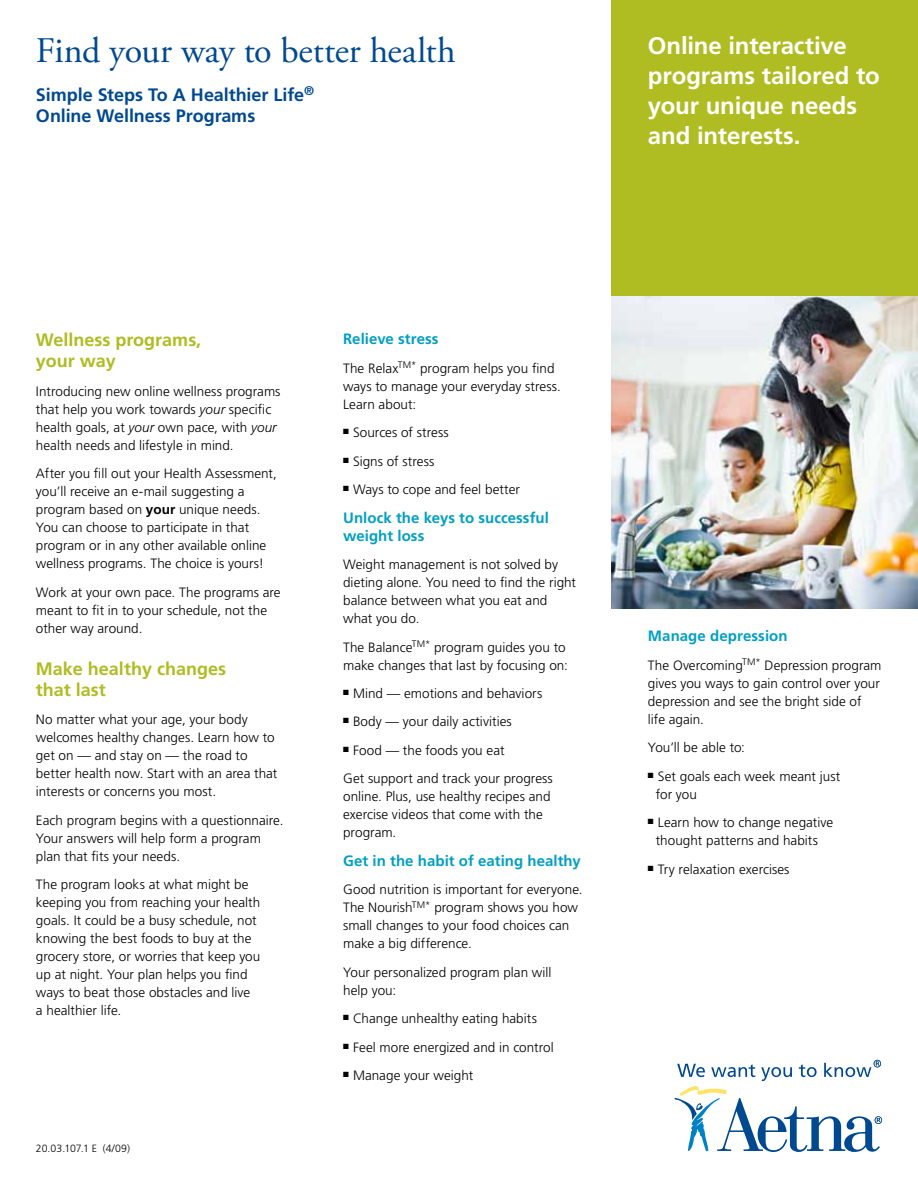
<style>
.page{position:relative;width:918px;height:1188px;background:#fff}
.page>*{position:absolute;margin:0;border:0;box-sizing:border-box;transform-origin:0 0}
.t1{font:36px "Adobe Garamond Pro";letter-spacing:-.01em;color:#004990}
.t2{font:700 24px/30px "Frutiger LT Std";letter-spacing:-.005em;color:#fff}
.t3{font:700 18px/21px "Frutiger LT Std";color:#afbc22}
.t4{font:700 18px/21px "Frutiger LT Std";letter-spacing:-.005em;color:#004990}
.t5{font:700 15px/18px "Frutiger LT Std";letter-spacing:.005em;color:#009fc2}
.t6{font:300 13.5px/18px "Frutiger LT Std";color:#000}
.t7{font:300 10.5px "Frutiger LT Std";letter-spacing:-.005em;color:#000}
.s1{font-style:italic}
.s2{font-weight:700}
</style>
<div class="page">
<div style="left:612px;top:0;width:306px;height:297px;background:#afbc22"></div>
<svg style="left:674px;top:1060px;width:208px;height:92px"></svg>
<img style="left:612px;top:297px;width:306px;height:312px">
<h1 class="t1" style="left:36px;top:29px;width:421px">Find your way to better health</h1>
<h3 class="t4" style="left:36px;top:84px;width:280px">Simple Steps To A Healthier Life<sup>®<br></sup>Online Wellness Programs</h3>
<h2 class="t2" style="left:648px;top:31px;width:233px">Online interactive programs tailored to your unique needs and interests.</h2>
<h3 class="t3" style="left:36px;top:330px;width:167px">Wellness programs, your way</h3>
<p class="t6" style="left:36px;top:382px;width:246px">Introducing new online wellness programs that help you work towards <span class="s1">your</span> specific health goals, at <span class="s1">your</span> own pace, with <span class="s1">your </span>health needs and lifestyle in mind.</p>
<p class="t6" style="left:36px;top:465px;width:243px">After you fill out your Health Assessment, you’ll receive an e-mail suggesting a program based on <span class="s2">your</span> unique needs.<br>You can choose to participate in that program or in any other available online wellness programs. The choice is yours!</p>
<p class="t6" style="left:36px;top:583px;width:246px">Work at your own pace. The programs are meant to fit in to your schedule, not the other way around.</p>
<h3 class="t3" style="left:36px;top:658px;width:192px">Make healthy changes that last</h3>
<p class="t6" style="left:36px;top:711px;width:243px">No matter what your age, your body welcomes healthy changes. Learn how to get on — and stay on — the road to better health now. Start with an area that interests or concerns you most.</p>
<p class="t6" style="left:36px;top:811px;width:249px">Each program begins with a questionnaire.<br>Your answers will help form a program plan that fits your needs.</p>
<p class="t6" style="left:36px;top:876px;width:226px">The program looks at what might be keeping you from reaching your health goals. It could be a busy schedule, not knowing the best foods to buy at the grocery store, or worries that keep you up at night. Your plan helps you find ways to beat those obstacles and live a healthier life.</p>
<p class="t7" style="left:36px;top:1142px;width:96px">20.03.107.1 E (4/09)</p>
<p class="t5" style="left:343px;top:330px;width:97px">Relieve stress</p>
<p class="t6" style="left:343px;top:359px;width:219px">The Relax<sup>TM*</sup> program helps you find ways to manage your everyday stress.<br>Learn about:</p>
<p class="t6" style="left:343px;top:424px;width:107px">■ Sources of stress</p>
<p class="t6" style="left:343px;top:452px;width:93px">■ Signs of stress</p>
<p class="t6" style="left:343px;top:481px;width:178px">■ Ways to cope and feel better</p>
<p class="t5" style="left:343px;top:508px;width:207px">Unlock the keys to successful weight loss</p>
<p class="t6" style="left:343px;top:556px;width:234px">Weight management is not solved by dieting alone. You need to find the right balance between what you eat and what you do.</p>
<p class="t6" style="left:343px;top:638px;width:226px">The Balance<sup>TM*</sup> program guides you to make changes that last by focusing on:</p>
<p class="t6" style="left:343px;top:685px;width:201px">■ Mind — emotions and behaviors</p>
<p class="t6" style="left:343px;top:713px;width:170px">■ Body — your daily activities</p>
<p class="t6" style="left:343px;top:736px;width:211px;line-height:28.5px">■ Food — the foods you eat<br>Get support and track your progress</p>
<p class="t6" style="left:343px;top:788px;width:209px">online. Plus, use healthy recipes and exercise videos that come with the program.</p>
<p class="t5" style="left:343px;top:852px;width:239px">Get in the habit of eating healthy</p>
<p class="t6" style="left:343px;top:881px;width:241px">Good nutrition is important for everyone.<br>The Nourish<sup>TM*</sup> program shows you how small changes to your food choices can make a big difference.</p>
<p class="t6" style="left:343px;top:963px;width:210px">Your personalized program plan will help you:</p>
<p class="t6" style="left:343px;top:1010px;width:195px">■ Change unhealthy eating habits</p>
<p class="t6" style="left:343px;top:1038px;width:212px">■ Feel more energized and in control</p>
<p class="t6" style="left:343px;top:1067px;width:132px">■ Manage your weight</p>
<p class="t5" style="left:648px;top:627px;width:141px">Manage depression</p>
<p class="t6" style="left:648px;top:656px;width:235px">The Overcoming<sup>TM*</sup> Depression program gives you ways to gain control over your depression and see the bright side of life again.</p>
<p class="t6" style="left:648px;top:739px;width:99px">You’ll be able to:</p>
<p class="t6" style="left:656px;top:767px;width:186px;text-indent:-8px">■ Set goals each week meant just for you</p>
<p class="t6" style="left:648px;top:814px;width:187px;text-align:center">■ Learn how to change negative thought patterns and habits</p>
<p class="t6" style="left:648px;top:860px;width:143px">■ Try relaxation exercises</p>
</div>
